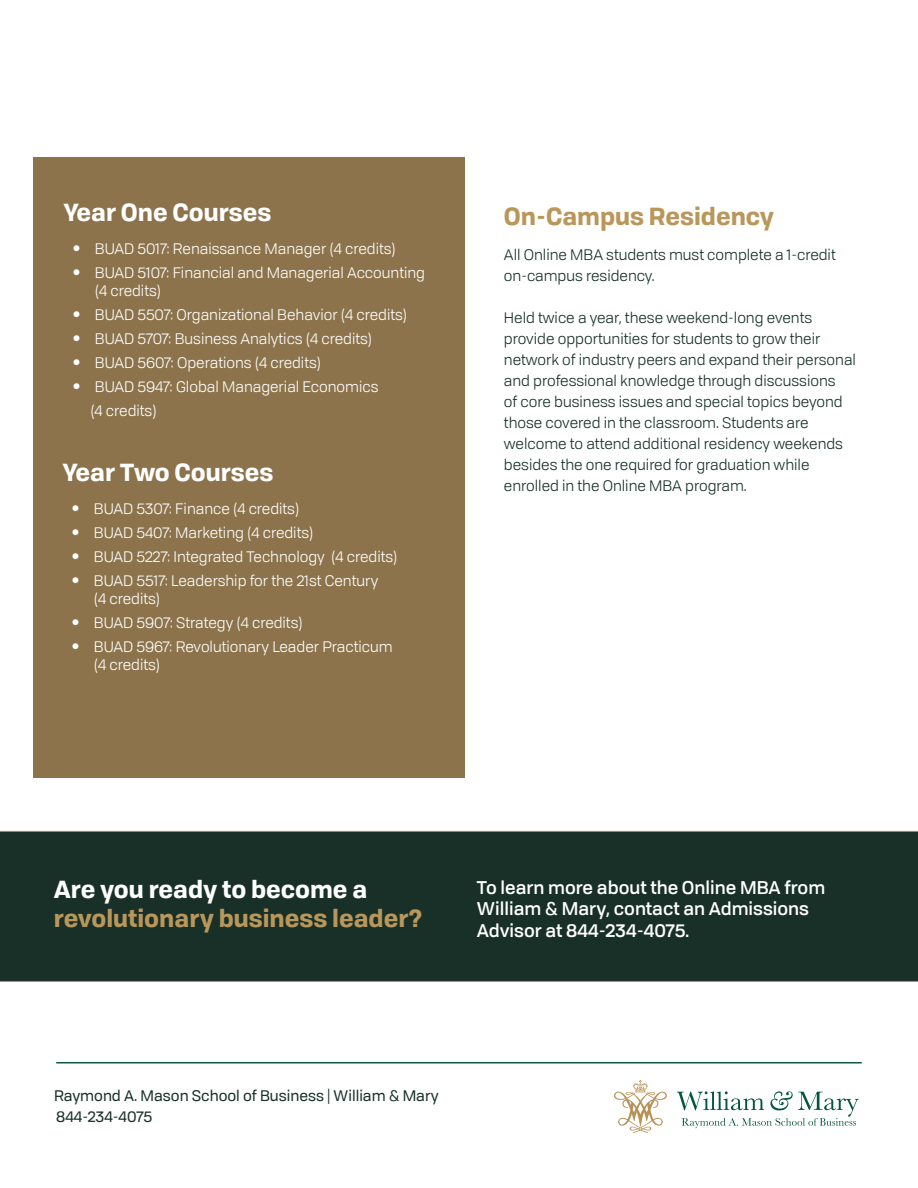
<style>
.page{position:relative;width:918px;height:1188px;background:#fff}
.page>*{position:absolute;margin:0;border:0;box-sizing:border-box;transform-origin:0 0}
.t1{font:700 24px "Tofino";color:#fff}
.t2{font:700 24px "Tofino";color:#b9975b}
.t3{font:500 18px/21.6px "Tofino";color:#fff}
.t4{font:15px/18px "Tofino";color:#fff}
.t5{font:15px/21px "Tofino";color:#183028}
.t6{font:15px/20.5px "Tofino";color:#183028}
.s1{font-family:"Avenir";font-size:16.5px}
</style>
<div class="page">
<div style="left:33px;top:157px;width:432px;height:621px;background:#8c734b"></div>
<div style="left:0;top:831px;width:918px;height:151px;background:#183028"></div>
<svg style="left:614px;top:1080px;width:53px;height:53px"></svg>
<svg style="left:677px;top:1091px;width:182px;height:37px"></svg>
<hr style="left:56px;top:1062px;width:806px;height:2px;background:#115740">
<h1 class="t1" style="left:63px;top:193px;width:209px">Year One Courses</h1>
<p class="t4" style="left:72px;top:239px;width:325px"><span class="s1">•</span> BUAD 5017: Renaissance Manager (4 credits)</p>
<p class="t4" style="left:95px;top:263px;width:332px;text-indent:-22px"><span class="s1">•</span> BUAD 5107: Financial and Managerial Accounting (4 credits)</p>
<p class="t4" style="left:72px;top:305px;width:336px"><span class="s1">•</span> BUAD 5507: Organizational Behavior (4 credits)</p>
<p class="t4" style="left:72px;top:329px;width:301px"><span class="s1">•</span> BUAD 5707: Business Analytics (4 credits)</p>
<p class="t4" style="left:72px;top:353px;width:250px"><span class="s1">•</span> BUAD 5607: Operations (4 credits)</p>
<p class="t4" style="left:90px;top:374px;width:290px;line-height:24px;text-indent:-18px"><span class="s1">•</span> BUAD 5947: Global Managerial Economics (4 credits)</p>
<h1 class="t1" style="left:62px;top:452px;width:212px">Year Two Courses</h1>
<p class="t4" style="left:71px;top:498px;width:229px"><span class="s1">•</span> BUAD 5307: Finance (4 credits)</p>
<p class="t4" style="left:71px;top:522px;width:244px"><span class="s1">•</span> BUAD 5407: Marketing (4 credits)</p>
<p class="t4" style="left:71px;top:546px;width:328px"><span class="s1">•</span> BUAD 5227: Integrated Technology (4 credits)</p>
<p class="t4" style="left:94px;top:570px;width:286px;text-indent:-22px"><span class="s1">•</span> BUAD 5517: Leadership for the 21st Century (4 credits)</p>
<p class="t4" style="left:71px;top:612px;width:233px"><span class="s1">•</span> BUAD 5907: Strategy (4 credits)</p>
<p class="t4" style="left:94px;top:636px;width:300px;text-indent:-22px"><span class="s1">•</span> BUAD 5967: Revolutionary Leader Practicum (4 credits)</p>
<h1 class="t2" style="left:504px;top:197px;width:272px">On-Campus Residency</h1>
<p class="t5" style="left:504px;top:243px;width:333px">All Online MBA students must complete a 1-credit on-campus residency.</p>
<p class="t5" style="left:504px;top:306px;width:354px">Held twice a year, these weekend-long events provide opportunities for students to grow their network of industry peers and expand their personal and professional knowledge through discussions<br>of core business issues and special topics beyond those covered in the classroom. Students are welcome to attend additional residency weekends besides the one required for graduation while enrolled in the Online MBA program.</p>
<h1 class="t1" style="left:54px;top:870px;width:315px">Are you ready to become a</h1>
<h1 class="t2" style="left:54px;top:899px;width:370px">revolutionary business leader?</h1>
<p class="t3" style="left:477px;top:875px;width:350px">To learn more about the Online MBA from<br>William &amp; Mary, contact an Admissions<br>Advisor at 844-234-4075.</p>
<p class="t6" style="left:54px;top:1085px;width:386px">Raymond A. Mason School of Business | William &amp; Mary<br>844-234-4075</p>
</div>
